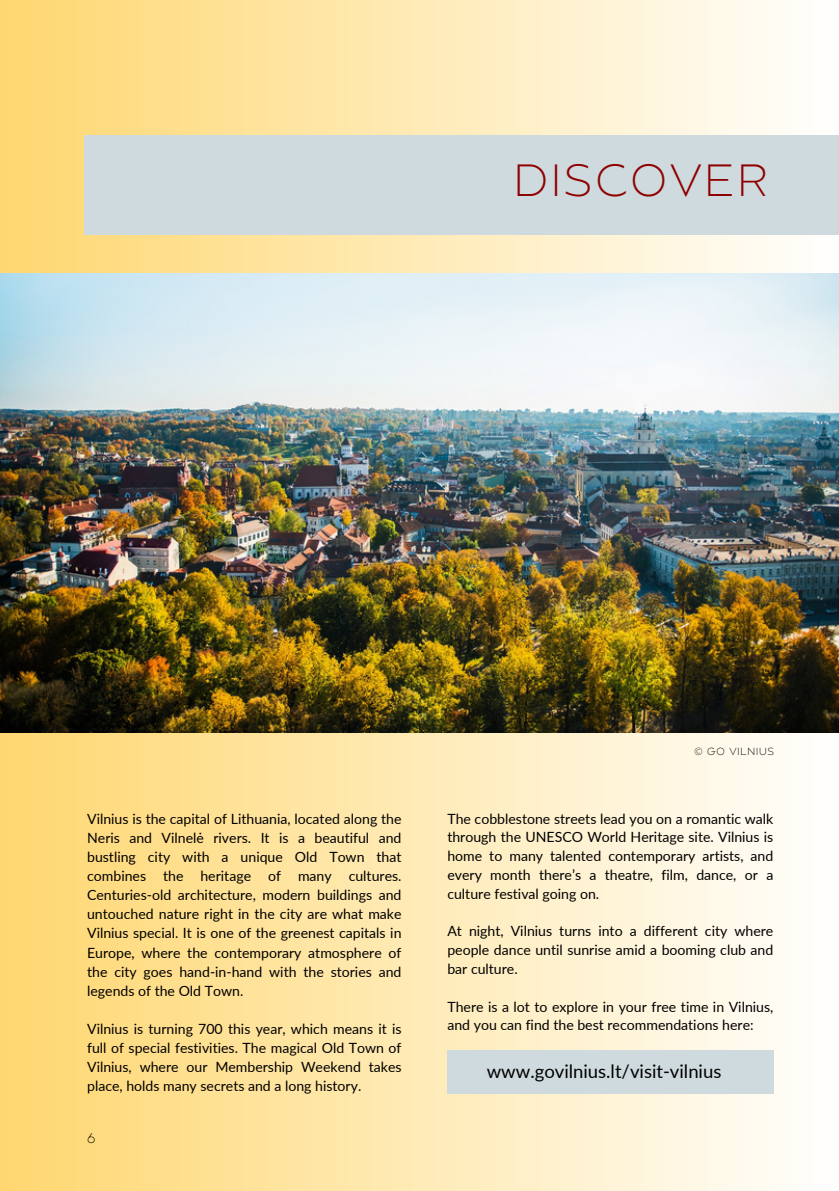
<style>
.page{position:relative;width:839px;height:1191px;background:#fff}
.page>*{position:absolute;margin:0;border:0;box-sizing:border-box;transform-origin:0 0}
.t1{font:200 45px "Balgin";letter-spacing:.07em;color:#8f0002}
.t2{font:18.6px "Lato";color:#000}
.t3{font:14px/19px "Lato";color:#000;text-align:justify}
.t4{font:200 14px "Balgin";color:#000}
.t5{font:200 10.4px "Balgin";letter-spacing:.08em;color:#000}
</style>
<div class="page">
<div style="left:0;top:0;width:838px;height:1191px;background:linear-gradient(to right,#fed670,#fefefd)"></div>
<img style="left:0;top:273px;width:838px;height:459px">
<div style="left:84px;top:135px;width:754px;height:99px;background:#cedadd"></div>
<div style="left:447px;top:1050px;width:326px;height:44px;background:#cedadd"></div>
<p class="t1" style="left:514px;top:162px;width:255px">DISCOVER</p>
<p class="t3" style="left:87px;top:809px;width:316px">Vilnius is the capital of Lithuania, located along the Neris and Vilnelė rivers. It is a beautiful and bustling city with a unique Old Town that combines the heritage of many cultures.<br>Centuries-old architecture, modern buildings and untouched nature right in the city are what make Vilnius special. It is one of the greenest capitals in Europe, where the contemporary atmosphere of the city goes hand-in-hand with the stories and legends of the Old Town.</p>
<p class="t3" style="left:87px;top:1019px;width:316px">Vilnius is turning 700 this year, which means it is full of special festivities. The magical Old Town of Vilnius, where our Membership Weekend takes place, holds many secrets and a long history.</p>
<p class="t4" style="left:87px;top:1133px;width:10px">6</p>
<p class="t5" style="left:694px;top:747px;width:81px">© GO VILNIUS</p>
<p class="t3" style="left:447px;top:809px;width:327px">The cobblestone streets lead you on a romantic walk through the UNESCO World Heritage site. Vilnius is home to many talented contemporary artists, and every month there’s a theatre, film, dance, or a culture festival going on.</p>
<p class="t3" style="left:447px;top:922px;width:327px">At night, Vilnius turns into a different city where people dance until sunrise amid a booming club and bar culture.</p>
<p class="t3" style="left:447px;top:997px;width:327px">There is a lot to explore in your free time in Vilnius, and you can find the best recommendations here:</p>
<p class="t2" style="left:486px;top:1060px;width:236px">www.govilnius.lt/visit-vilnius</p>
</div>
